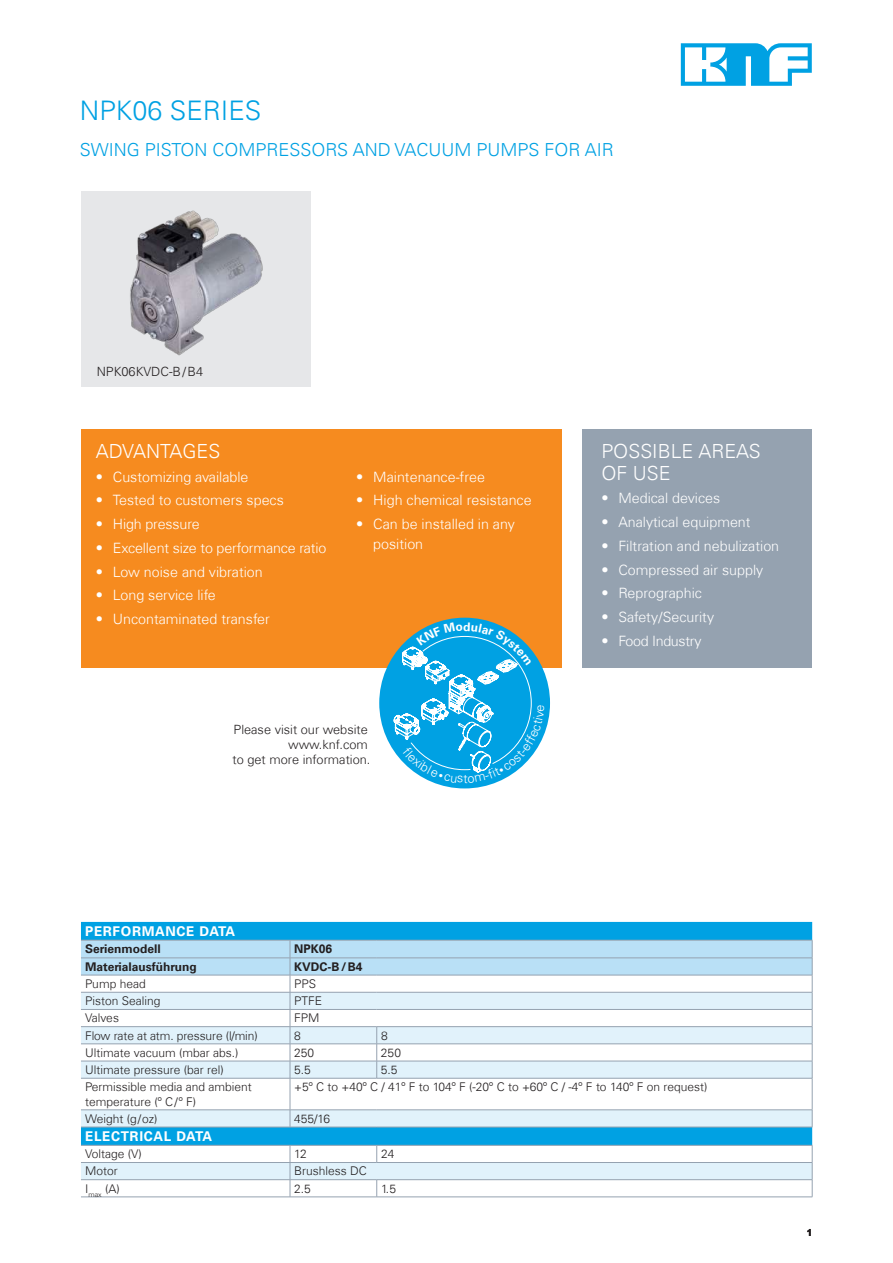
<style>
.page{position:relative;width:893px;height:1263px;background:#fff}
.page>*{position:absolute;margin:0;border:0;box-sizing:border-box;transform-origin:0 0}
.t1{font:300 27px "Univers Com 45";color:#00a1e3}
.t2{font:300 19.5px/21.8px "Univers Com 45";color:#fff}
.t3{font:300 18px "Univers Com 45";color:#00a1e3}
.t4{font:300 14.25px/19.5px "Univers Com 45";color:#fff}
.t5{font:300 14.25px "Univers Com 45";letter-spacing:-.02em;color:#fff}
.t6{font:700 13.5px "Univers Com 65";letter-spacing:.05em;color:#fff}
.t7{font:300 12.75px/15px "Univers Com 45";color:#231f20;text-align:right}
.t8{font:300 12.75px "Univers LT Std";color:#fff}
.t9{font:300 12px/14.4px "Univers Com 45";color:#231f20}
.t10{font:700 12px "Univers Com 65";color:#231f20}
.t11{font:700 9.75px "Arial";color:#231f20}
</style>
<div class="page">
<div style="left:81px;top:429px;width:480px;height:239px;background:#f68b1f"></div>
<svg style="left:681px;top:43px;width:131px;height:43px"></svg>
<div style="left:81px;top:191px;width:230px;height:196px;background:#e6e7e9"></div>
<div style="left:583px;top:429px;width:229px;height:239px;background:#95a2b0"></div>
<img style="left:130px;top:210px;width:133px;height:146px">
<div style="left:379px;top:618px;width:171px;height:170px;background:#00a1e3;border-radius:50%"></div>
<div style="left:81px;top:922px;width:731px;height:18px;background:#00a1e3"></div>
<svg style="left:81px;top:1079px;width:731px;height:100px"></svg>
<hr style="left:812px;top:1078px;width:1px;height:32px;background:#95a2b0">
<hr style="left:81px;top:1162px;width:209px;height:1px;background:#95a2b0">
<hr style="left:81px;top:1179px;width:209px;height:1px;background:#95a2b0">
<hr style="left:81px;top:1196px;width:209px;height:1px;background:#95a2b0">
<hr style="left:81px;top:1145px;width:209px;height:1px;background:#95a2b0">
<hr style="left:290px;top:1078px;width:1px;height:32px;background:#95a2b0">
<hr style="left:81px;top:1078px;width:209px;height:1px;background:#95a2b0">
<hr style="left:81px;top:1109px;width:209px;height:1px;background:#95a2b0">
<hr style="left:81px;top:1127px;width:209px;height:1px;background:#95a2b0">
<hr style="left:290px;top:1078px;width:87px;height:1px;background:#95a2b0">
<hr style="left:290px;top:1109px;width:87px;height:1px;background:#95a2b0">
<hr style="left:377px;top:1109px;width:435px;height:1px;background:#95a2b0">
<hr style="left:290px;top:1162px;width:87px;height:1px;background:#95a2b0">
<hr style="left:290px;top:1196px;width:87px;height:1px;background:#95a2b0">
<hr style="left:290px;top:1145px;width:87px;height:1px;background:#95a2b0">
<hr style="left:377px;top:1145px;width:435px;height:1px;background:#95a2b0">
<svg style="left:812px;top:1110px;width:1px;height:17px"></svg>
<svg style="left:81px;top:940px;width:732px;height:138px"></svg>
<hr style="left:377px;top:1078px;width:435px;height:1px;background:#95a2b0">
<svg style="left:290px;top:1110px;width:1px;height:17px"></svg>
<hr style="left:290px;top:1127px;width:87px;height:1px;background:#95a2b0">
<hr style="left:377px;top:1127px;width:435px;height:1px;background:#95a2b0">
<svg style="left:376px;top:1145px;width:1px;height:17px"></svg>
<svg style="left:290px;top:1146px;width:1px;height:51px"></svg>
<hr style="left:377px;top:1162px;width:435px;height:1px;background:#95a2b0">
<hr style="left:290px;top:1179px;width:87px;height:1px;background:#95a2b0">
<hr style="left:377px;top:1179px;width:435px;height:1px;background:#95a2b0">
<svg style="left:376px;top:1180px;width:1px;height:17px"></svg>
<svg style="left:812px;top:1145px;width:1px;height:52px"></svg>
<hr style="left:377px;top:1196px;width:435px;height:1px;background:#95a2b0">
<svg style="left:382px;top:622px;width:163px;height:161px"></svg>
<h1 class="t1" style="left:80px;top:94px;width:183px">NPK06 SERIES</h1>
<p class="t3" style="left:80px;top:139px;width:535px">SWING PISTON COMPRESSORS AND VACUUM PUMPS FOR AIR</p>
<p class="t7" style="left:97px;top:363px;width:108px">NPK06KVDC-B/B4</p>
<h2 class="t2" style="left:96px;top:440px;width:126px">ADVANTAGES</h2>
<p class="t4" style="left:96px;top:467px;width:154px">• Customizing available</p>
<p class="t4" style="left:96px;top:491px;width:190px">• Tested to customers specs</p>
<p class="t4" style="left:96px;top:514px;width:105px">• High pressure</p>
<p class="t4" style="left:96px;top:538px;width:232px">• Excellent size to performance ratio</p>
<p class="t4" style="left:96px;top:562px;width:168px">• Low noise and vibration</p>
<p class="t4" style="left:96px;top:586px;width:121px">• Long service life</p>
<p class="t4" style="left:96px;top:609px;width:176px">• Uncontaminated transfer</p>
<p class="t4" style="left:356px;top:467px;width:130px">• Maintenance-free</p>
<p class="t4" style="left:356px;top:491px;width:177px">• High chemical resistance</p>
<p class="t4" style="left:373px;top:514px;width:143px;text-indent:-17px">• Can be installed in any position</p>
<p class="t7" style="left:233px;top:722px;width:139px">Please visit our website www.knf.com<br>to get more information.</p>
<p class="t8" style="left:463px;top:770px;width:6px">t</p>
<h2 class="t2" style="left:601px;top:440px;width:161px">POSSIBLE AREAS<br>OF USE</h2>
<p class="t4" style="left:601px;top:489px;width:120px">• Medical devices</p>
<p class="t4" style="left:601px;top:512px;width:151px">• Analytical equipment</p>
<p class="t4" style="left:601px;top:536px;width:179px">• Filtration and nebulization</p>
<p class="t4" style="left:601px;top:560px;width:163px">• Compressed air supply</p>
<p class="t4" style="left:601px;top:584px;width:102px">• Reprographic</p>
<p class="t4" style="left:601px;top:607px;width:114px">• Safety/Security</p>
<p class="t5" style="left:601px;top:632px;width:102px">• Food Industry</p>
<p class="t6" style="left:85px;top:923px;width:151px">PERFORMANCE DATA</p>
<p class="t10" style="left:85px;top:942px;width:77px">Serienmodell</p>
<p class="t10" style="left:294px;top:942px;width:39px">NPK06</p>
<p class="t10" style="left:85px;top:959px;width:113px">Materialausführung</p>
<p class="t10" style="left:294px;top:959px;width:70px">KVDC-B/B4</p>
<p class="t9" style="left:85px;top:976px;width:62px">Pump head</p>
<p class="t9" style="left:294px;top:976px;width:23px">PPS</p>
<p class="t9" style="left:85px;top:994px;width:77px">Piston Sealing</p>
<p class="t9" style="left:294px;top:994px;width:30px">PTFE</p>
<p class="t9" style="left:85px;top:1011px;width:35px">Valves</p>
<p class="t9" style="left:294px;top:1011px;width:27px">FPM</p>
<p class="t9" style="left:85px;top:1028px;width:174px">Flow rate at atm. pressure (l/min)</p>
<p class="t9" style="left:294px;top:1028px;width:8px">8</p>
<p class="t9" style="left:381px;top:1028px;width:8px">8</p>
<p class="t9" style="left:85px;top:1045px;width:155px">Ultimate vacuum (mbar abs.)</p>
<p class="t9" style="left:294px;top:1045px;width:22px">250</p>
<p class="t9" style="left:381px;top:1045px;width:22px">250</p>
<p class="t9" style="left:85px;top:1062px;width:140px">Ultimate pressure (bar rel)</p>
<p class="t9" style="left:294px;top:1062px;width:18px">5.5</p>
<p class="t9" style="left:381px;top:1062px;width:18px">5.5</p>
<p class="t9" style="left:85px;top:1080px;width:168px">Permissible media and ambient temperature (º C/º F)</p>
<p class="t9" style="left:294px;top:1080px;width:415px">+5º C to +40º C / 41º F to 104º F (-20º C to +60º C / -4º F to 140º F on request)</p>
<p class="t9" style="left:85px;top:1111px;width:74px">Weight (g/oz)</p>
<p class="t9" style="left:294px;top:1111px;width:38px">455/16</p>
<p class="t6" style="left:85px;top:1128px;width:128px">ELECTRICAL DATA</p>
<p class="t9" style="left:85px;top:1147px;width:58px">Voltage (V)</p>
<p class="t9" style="left:294px;top:1147px;width:14px">12</p>
<p class="t9" style="left:381px;top:1147px;width:15px">24</p>
<p class="t9" style="left:85px;top:1164px;width:34px">Motor</p>
<p class="t9" style="left:294px;top:1164px;width:74px">Brushless DC</p>
<p class="t9" style="left:85px;top:1181px;width:36px">I<sub>max</sub> (A)</p>
<p class="t9" style="left:294px;top:1181px;width:18px">2.5</p>
<p class="t9" style="left:381px;top:1181px;width:16px">1.5</p>
<p class="t11" style="left:807px;top:1226px;width:7px">1</p>
</div>
